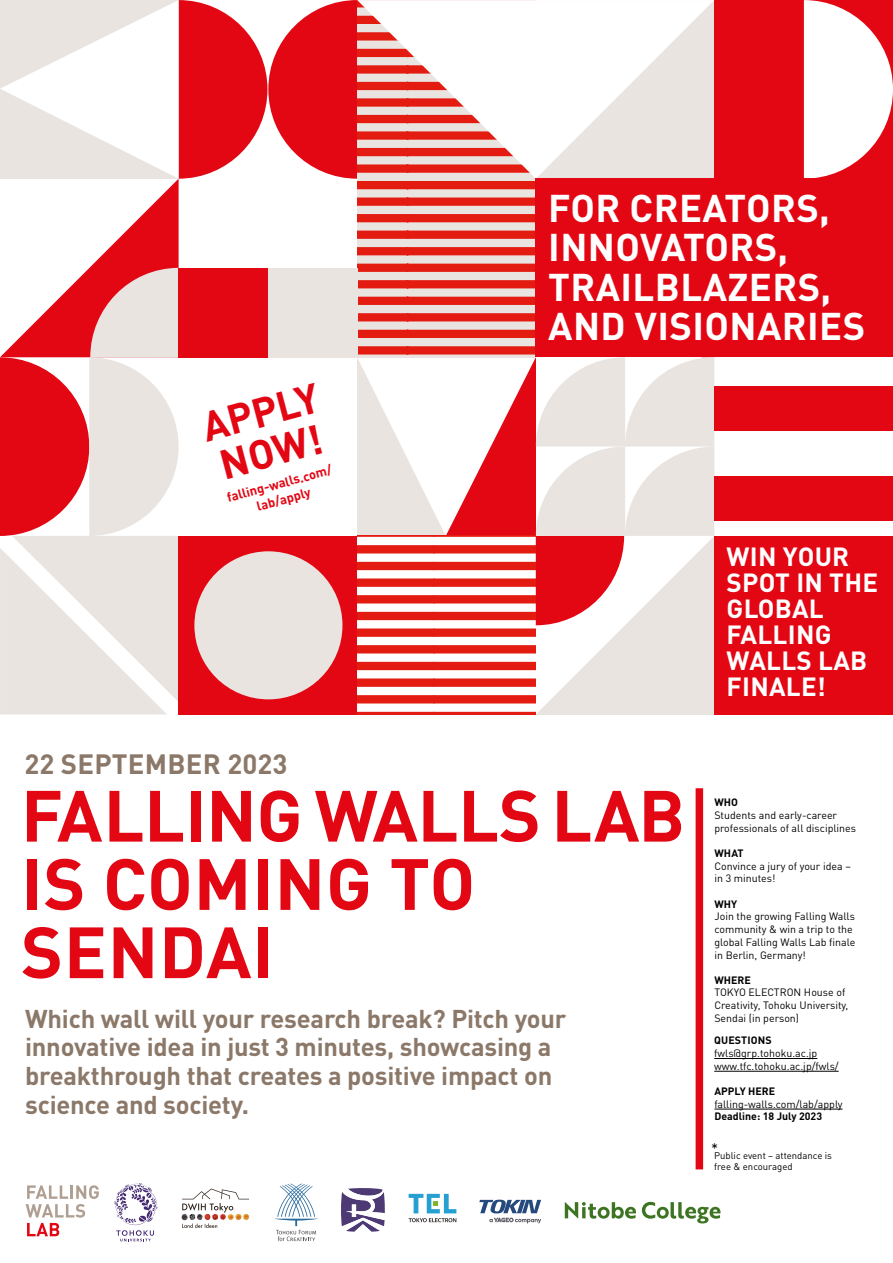
<style>
.page{position:relative;width:893px;height:1263px;background:#fff}
.page>*{position:absolute;margin:0;border:0;box-sizing:border-box;transform-origin:0 0}
.t1{font:700 71.25px/68.2px "DINOT";color:#e30613}
.t2{font:700 41.03px/41px "DINOT";color:#e30613}
.t3{font:700 38.17px/39.2px "DINOT";letter-spacing:.01em;color:#fff}
.t4{font:700 27.6px "DINOT";letter-spacing:.01em;color:#8b7869}
.t5{font:700 25.95px/26px "DINOT";letter-spacing:.01em;color:#fff}
.t6{font:700 25.42px/28.7px "DINOT";letter-spacing:-.01em;color:#8b7869}
.t7{font:15px "DINOT";color:#000}
.t8{font:700 13.12px "DINOT";color:#e30613}
.t9{font:10.57px/12.8px "DINOT";color:#000}
.t10{font:700 10.57px "DINOT";color:#000}
.t11{font:9.52px/10.6px "DINOT";color:#000}
</style>
<div class="page">
<div style="left:714px;top:0;width:179px;height:179px;background:#e30613"></div>
<svg style="left:804px;top:0;width:89px;height:178px"></svg>
<svg style="left:0;top:0;width:714px;height:714px"></svg>
<div style="left:714px;top:476px;width:179px;height:44px;background:#e30613"></div>
<div style="left:714px;top:386px;width:179px;height:44px;background:#e30613"></div>
<svg style="left:357px;top:536px;width:179px;height:178px"></svg>
<div style="left:536px;top:179px;width:357px;height:178px;background:#e30613"></div>
<div style="left:714px;top:536px;width:179px;height:178px;background:#e30613"></div>
<svg style="left:26px;top:1185px;width:73px;height:32px"></svg>
<svg style="left:27px;top:1223px;width:32px;height:13px"></svg>
<hr style="left:714px;top:1058px;width:103px;height:1px;background:#000">
<hr style="left:714px;top:1071px;width:125px;height:1px;background:#000">
<hr style="left:714px;top:1109px;width:128px;height:1px;background:#000">
<div style="left:696px;top:788px;width:7px;height:381px;background:#e30613"></div>
<svg style="left:182px;top:1223px;width:35px;height:5px"></svg>
<svg style="left:182px;top:1188px;width:67px;height:28px"></svg>
<svg style="left:479px;top:1199px;width:62px;height:24px"></svg>
<svg style="left:341px;top:1188px;width:44px;height:44px"></svg>
<svg style="left:275px;top:1184px;width:42px;height:57px"></svg>
<svg style="left:114px;top:1183px;width:43px;height:58px"></svg>
<svg style="left:409px;top:1194px;width:47px;height:28px"></svg>
<svg style="left:565px;top:1202px;width:71px;height:17px"></svg>
<svg style="left:642px;top:1202px;width:78px;height:21px"></svg>
<h2 class="t2" style="left:197px;top:406px;width:121px;rotate:-15deg">APPLY<br>NOW!</h2>
<p class="t8" style="left:255px;top:498px;width:57px;rotate:-15deg">lab/apply</p>
<p class="t8" style="left:225px;top:489px;width:110px;rotate:-15deg">falling-walls.com/</p>
<h3 class="t3" style="left:548px;top:188px;width:318px">FOR CREATORS,<br>INNOVATORS,<br>TRAILBLAZERS,<br>AND VISIONARIES</h3>
<h3 class="t5" style="left:726px;top:543px;width:153px">WIN YOUR<br>SPOT IN THE<br>GLOBAL<br>FALLING<br>WALLS LAB<br>FINALE!</h3>
<h3 class="t4" style="left:24px;top:746px;width:264px">22 SEPTEMBER 2023</h3>
<h1 class="t1" style="left:21px;top:780px;width:666px">FALLING WALLS LAB<br>IS COMING TO<br>SENDAI</h1>
<p class="t10" style="left:714px;top:796px;width:25px">WHO</p>
<p class="t9" style="left:714px;top:809px;width:143px">Students and early-career professionals of all disciplines</p>
<p class="t10" style="left:714px;top:846px;width:31px">WHAT</p>
<p class="t9" style="left:714px;top:859px;width:138px">Convince a jury of your idea – in 3 minutes!</p>
<p class="t10" style="left:714px;top:897px;width:24px">WHY</p>
<p class="t9" style="left:714px;top:910px;width:142px">Join the growing Falling Walls community &amp; win a trip to the global Falling Walls Lab finale in Berlin, Germany!</p>
<p class="t10" style="left:714px;top:973px;width:38px">WHERE</p>
<p class="t9" style="left:714px;top:986px;width:135px">TOKYO ELECTRON House of<br>Creativity, Tohoku University,<br>Sendai (in person)</p>
<p class="t10" style="left:714px;top:1033px;width:59px">QUESTIONS</p>
<p class="t9" style="left:714px;top:1047px;width:126px">fwls@grp.tohoku.ac.jp www.tfc.tohoku.ac.jp/fwls/</p>
<p class="t10" style="left:714px;top:1084px;width:62px">APPLY HERE</p>
<p class="t9" style="left:714px;top:1097px;width:130px">falling-walls.com/lab/apply</p>
<p class="t10" style="left:714px;top:1109px;width:109px">Deadline: 18 July 2023</p>
<h3 class="t6" style="left:25px;top:1003px;width:543px">Which wall will your research break? Pitch your innovative idea in just 3 minutes, showcasing a breakthrough that creates a positive impact on science and society.</h3>
<h3 class="t7" style="left:711px;top:1139px;width:9px">*</h3>
<p class="t11" style="left:714px;top:1150px;width:119px">Public event – attendance is free &amp; encouraged</p>
</div>
